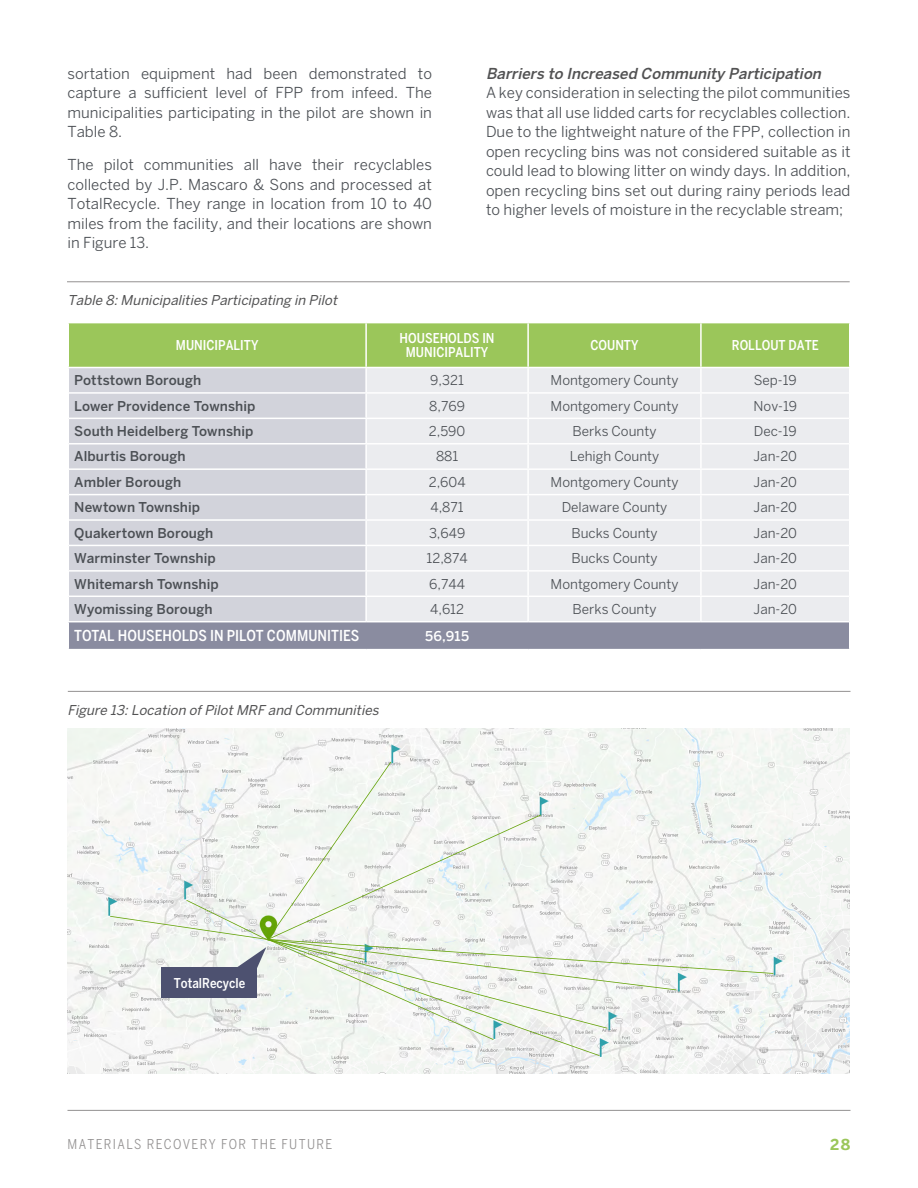
<style>
.page{position:relative;width:918px;height:1188px;background:#fff}
.page>*{position:absolute;margin:0;border:0;box-sizing:border-box;transform-origin:0 0}
.t1{font:15px/19.5px "Benton Sans";color:#4b4f54;text-align:justify}
.t2{font:italic 500 15px "Benton Sans";color:#525253}
.t3{font:500 condensed 15px "Benton Sans";color:#fff}
.t4{font:700 15px "Benton Sans";color:#9bc65a}
.t5{font:13.5px "Benton Sans";color:#4b4f54}
.t6{font:500 13.5px "Benton Sans";letter-spacing:.01em;color:#4b4f54}
.t7{font:italic 13.5px "Benton Sans";color:#525253}
.t8{font:500 condensed 13.5px/14.5px "Benton Sans";color:#fff;text-align:center}
.t9{font:condensed 13.5px "Benton Sans";letter-spacing:.1em;color:#939191}
.t10{font:500 13.5px "Benton Sans";color:#fff}
</style>
<div class="page">
<hr style="left:68px;top:1110px;width:782px;height:1px;background:#939191">
<svg style="left:68px;top:323px;width:782px;height:326px;background:#d2d8cf"></svg>
<hr style="left:365px;top:368px;width:2px;height:24px;background:#fff">
<hr style="left:365px;top:394px;width:2px;height:24px;background:#fff">
<hr style="left:365px;top:419px;width:2px;height:24px;background:#fff">
<hr style="left:365px;top:445px;width:2px;height:23px;background:#fff">
<hr style="left:365px;top:470px;width:2px;height:24px;background:#fff">
<hr style="left:365px;top:495px;width:2px;height:24px;background:#fff">
<hr style="left:365px;top:521px;width:2px;height:24px;background:#fff">
<hr style="left:365px;top:546px;width:2px;height:24px;background:#fff">
<hr style="left:365px;top:572px;width:2px;height:24px;background:#fff">
<hr style="left:365px;top:597px;width:2px;height:24px;background:#fff">
<hr style="left:69px;top:392px;width:297px;height:2px;background:#fff">
<hr style="left:69px;top:418px;width:297px;height:1px;background:#fff">
<hr style="left:69px;top:443px;width:297px;height:2px;background:#fff">
<hr style="left:69px;top:468px;width:297px;height:2px;background:#fff">
<hr style="left:69px;top:494px;width:297px;height:1px;background:#fff">
<hr style="left:69px;top:519px;width:297px;height:2px;background:#fff">
<hr style="left:69px;top:545px;width:297px;height:1px;background:#fff">
<hr style="left:69px;top:570px;width:297px;height:2px;background:#fff">
<hr style="left:69px;top:596px;width:297px;height:1px;background:#fff">
<hr style="left:68px;top:621px;width:298px;height:1px;background:#fff">
<img style="left:68px;top:728px;width:782px;height:345px">
<svg style="left:267px;top:762px;width:227px;height:53px;fill:#f4f6f3"></svg>
<svg style="left:267px;top:815px;width:340px;height:85px;fill:#f3f6f2"></svg>
<svg style="left:264px;top:974px;width:412px;height:82px;fill:#f3f6f2"></svg>
<div style="left:161px;top:968px;width:96px;height:30px;background:#4d5170"></div>
<svg style="left:110px;top:900px;width:663px;height:74px"></svg>
<hr style="left:67px;top:281px;width:783px;height:1px;background:#939191">
<hr style="left:68px;top:691px;width:783px;height:1px;background:#939191">
<p class="t1" style="left:68px;top:63px;width:366px">sortation equipment had been demonstrated to capture a sufficient level of FPP from infeed. The municipalities participating in the pilot are shown in Table 8.</p>
<p class="t1" style="left:68px;top:155px;width:366px">The pilot communities all have their recyclables collected by J.P. Mascaro &amp; Sons and processed at TotalRecycle. They range in location from 10 to 40 miles from the facility, and their locations are shown in Figure 13.</p>
<p class="t7" style="left:68px;top:292px;width:274px">Table 8:Municipalities Participating in Pilot</p>
<p class="t2" style="left:486px;top:64px;width:340px">Barriers to Increased Community Participation</p>
<p class="t1" style="left:486px;top:83px;width:366px">A key consideration in selecting the pilot communities was that all use lidded carts for recyclables collection.<br>Due to the lightweight nature of the FPP, collection in open recycling bins was not considered suitable as it could lead to blowing litter on windy days. In addition, open recycling bins set out during rainy periods lead to higher levels of moisture in the recyclable stream;</p>
<p class="t8" style="left:176px;top:338px;width:84px">MUNICIPALITY</p>
<p class="t8" style="left:400px;top:330px;width:96px">HOUSEHOLDS IN<br>MUNICIPALITY</p>
<p class="t8" style="left:590px;top:338px;width:50px">COUNTY</p>
<p class="t8" style="left:732px;top:338px;width:88px">ROLLOUT DATE</p>
<p class="t6" style="left:74px;top:372px;width:129px">Pottstown Borough</p>
<p class="t5" style="left:430px;top:372px;width:35px">9,321</p>
<p class="t5" style="left:551px;top:372px;width:129px">Montgomery County</p>
<p class="t5" style="left:754px;top:372px;width:45px">Sep-19</p>
<p class="t6" style="left:74px;top:398px;width:183px">Lower Providence Township</p>
<p class="t5" style="left:429px;top:398px;width:37px">8,769</p>
<p class="t5" style="left:551px;top:398px;width:129px">Montgomery County</p>
<p class="t5" style="left:754px;top:398px;width:45px">Nov-19</p>
<p class="t6" style="left:74px;top:423px;width:181px">South Heidelberg Township</p>
<p class="t5" style="left:429px;top:423px;width:38px">2,590</p>
<p class="t5" style="left:573px;top:423px;width:85px">Berks County</p>
<p class="t5" style="left:754px;top:423px;width:45px">Dec-19</p>
<p class="t6" style="left:74px;top:449px;width:113px">Alburtis Borough</p>
<p class="t5" style="left:436px;top:449px;width:24px">881</p>
<p class="t5" style="left:570px;top:449px;width:91px">Lehigh County</p>
<p class="t5" style="left:754px;top:449px;width:45px">Jan-20</p>
<p class="t6" style="left:74px;top:474px;width:108px">Ambler Borough</p>
<p class="t5" style="left:429px;top:474px;width:38px">2,604</p>
<p class="t5" style="left:551px;top:474px;width:129px">Montgomery County</p>
<p class="t5" style="left:754px;top:474px;width:45px">Jan-20</p>
<p class="t6" style="left:74px;top:499px;width:127px">Newtown Township</p>
<p class="t5" style="left:431px;top:499px;width:35px">4,871</p>
<p class="t5" style="left:562px;top:499px;width:107px">Delaware County</p>
<p class="t5" style="left:754px;top:499px;width:45px">Jan-20</p>
<p class="t6" style="left:74px;top:525px;width:141px">Quakertown Borough</p>
<p class="t5" style="left:429px;top:525px;width:38px">3,649</p>
<p class="t5" style="left:571px;top:525px;width:88px">Bucks County</p>
<p class="t5" style="left:754px;top:525px;width:45px">Jan-20</p>
<p class="t6" style="left:74px;top:550px;width:143px">Warminster Township</p>
<p class="t5" style="left:427px;top:550px;width:43px">12,874</p>
<p class="t5" style="left:571px;top:550px;width:88px">Bucks County</p>
<p class="t5" style="left:754px;top:550px;width:45px">Jan-20</p>
<p class="t6" style="left:74px;top:576px;width:146px">Whitemarsh Township</p>
<p class="t5" style="left:429px;top:576px;width:37px">6,744</p>
<p class="t5" style="left:551px;top:576px;width:129px">Montgomery County</p>
<p class="t5" style="left:754px;top:576px;width:45px">Jan-20</p>
<p class="t6" style="left:74px;top:601px;width:140px">Wyomissing Borough</p>
<p class="t5" style="left:430px;top:601px;width:35px">4,612</p>
<p class="t5" style="left:573px;top:601px;width:85px">Berks County</p>
<p class="t5" style="left:754px;top:601px;width:45px">Jan-20</p>
<p class="t3" style="left:74px;top:627px;width:287px">TOTAL HOUSEHOLDS IN PILOT COMMUNITIES</p>
<p class="t10" style="left:425px;top:628px;width:46px">56,915</p>
<p class="t7" style="left:68px;top:702px;width:316px">Figure 13:Location ofPilotMRF and Communities</p>
<p class="t8" style="left:174px;top:976px;width:73px">TotalRecycle</p>
<p class="t9" style="left:68px;top:1136px;width:266px">MATERIALS RECOVERY FOR THE FUTURE</p>
<p class="t4" style="left:830px;top:1135px;width:22px">28</p>
</div>
